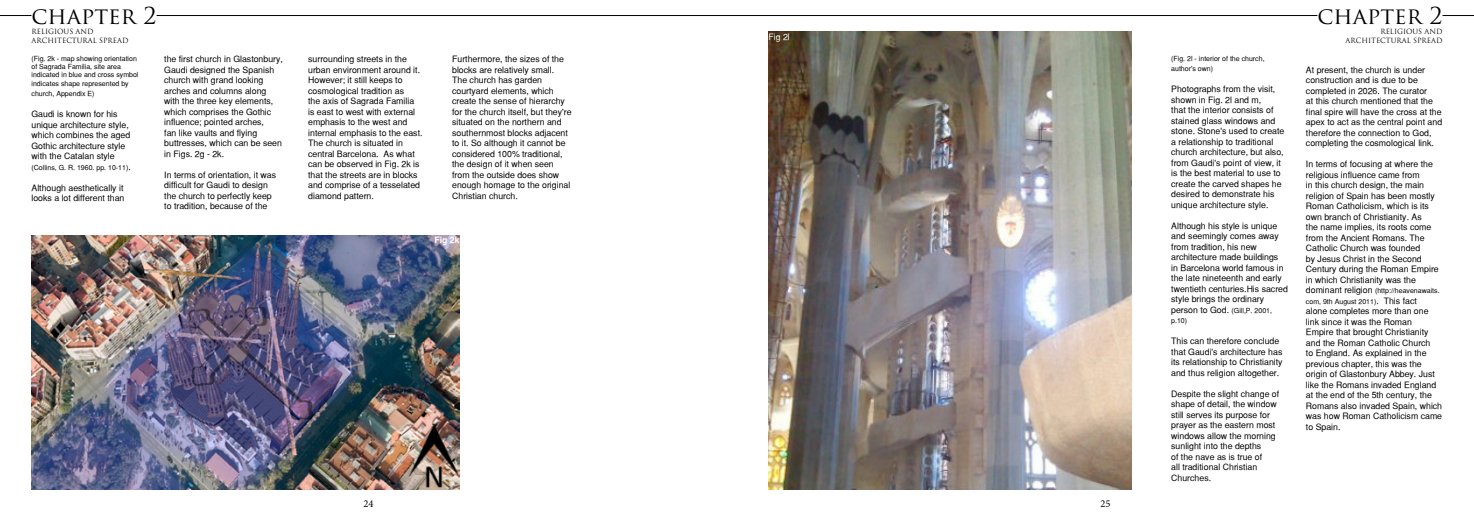
<style>
.page{position:relative;width:1474px;height:521px;background:#fff}
.page>*{position:absolute;margin:0;border:0;box-sizing:border-box;transform-origin:0 0}
.t1{font:22.75px "Trajan Pro";color:#000101}
.t2{font:10.5px "Minion Pro";color:#000}
.t3{font:8.75px/10.5px "Sans Serif";color:#000101}
.t4{font:700 8.75px "Sans Serif";color:#fff}
.t5{font:8.75px "Sans Serif";color:#fff}
.t6{font:7px/8.4px "Sans Serif";color:#000101}
.t7{font:7px/8.4px "Trajan Pro";color:#000101}
.s1{font-size:8.75px}
</style>
<div class="page">
<hr style="left:0;top:15px;width:31px;height:1px;background:#000">
<hr style="left:1442px;top:15px;width:31px;height:1px;background:#000">
<hr style="left:156px;top:15px;width:1161px;height:1px;background:#000">
<img style="left:32px;top:235px;width:427px;height:254px">
<img style="left:408px;top:424px;width:51px;height:63px">
<img style="left:768px;top:32px;width:363px;height:457px">
<h1 class="t1" style="left:32px;top:1px;width:126px">chapter 2</h1>
<p class="t7" style="left:32px;top:28px;width:98px">RELIGIOUS AND<br>ARCHITECTURAL SPREAD</p>
<p class="t6" style="left:32px;top:54px;width:108px">(Fig. 2k - map showing orientation of Sagrada Familia, site area indicated in blue and cross symbol indicates shape represented by</p>
<p class="t6" style="left:32px;top:90px;width:65px">church, Appendix E)</p>
<p class="t3" style="left:32px;top:109px;width:100px">Gaudi is known for his unique architecture style, which combines the aged<br>Gothic architecture style with the Catalan style</p>
<p class="t6" style="left:32px;top:163px;width:101px">(Collins, G. R. 1960. pp. 10-11)<span class="s1">.</span></p>
<p class="t3" style="left:32px;top:182px;width:94px">Although aesthetically it looks a lot different than</p>
<p class="t3" style="left:164px;top:54px;width:120px">the first church in Glastonbury,<br>Gaudi designed the Spanish church with grand looking arches and columns along with the three key elements, which comprises the Gothic influence; pointed arches,<br>fan like vaults and flying buttresses, which can be seen in Figs. 2g - 2k.</p>
<p class="t3" style="left:164px;top:169px;width:113px">In terms of orientation, it was difficult for Gaudi to design the church to perfectly keep to tradition, because of the</p>
<p class="t5" style="left:768px;top:32px;width:23px">Fig 2l</p>
<p class="t3" style="left:308px;top:54px;width:116px">surrounding streets in the urban environment around it.<br>However; it still keeps to cosmological tradition as<br>the axis of Sagrada Familia is east to west with external emphasis to the west and internal emphasis to the east.<br>The church is situated in central Barcelona. As what can be observed in Fig. 2k is that the streets are in blocks and comprise of a tesselated diamond pattern.</p>
<p class="t3" style="left:452px;top:54px;width:121px">Furthermore, the sizes of the blocks are relatively small.<br>The church has garden courtyard elements, which create the sense of hierarchy for the church itself, but they're situated on the northern and southernmost blocks adjacent to it. So although it cannot be considered 100% traditional, the design of it when seen from the outside does show enough homage to the original<br>Christian church.</p>
<p class="t6" style="left:1171px;top:53px;width:95px;line-height:10.5px">(Fig. 2l - interior of the church, author's own)</p>
<p class="t3" style="left:1171px;top:84px;width:115px">Photographs from the visit, shown in Fig. 2l and m,<br>that the interior consists of stained glass windows and stone. Stone's used to create a relationship to traditional church architecture, but also, from Gaudi's point of view, it is the best material to use to create the carved shapes he desired to demonstrate his unique architecture style.</p>
<p class="t3" style="left:1171px;top:220px;width:118px">Although his style is unique and seemingly comes away from tradition, his new architecture made buildings<br>in Barcelona world famous in the late nineteenth and early twentieth centuries.His sacred style brings the ordinary</p>
<p class="t6" style="left:1171px;top:305px;width:102px;line-height:10.5px"><span class="s1">person to God.</span> (Gill,P. 2001, p.10)</p>
<p class="t3" style="left:1171px;top:336px;width:113px">This can therefore conclude that Gaudi's architecture has its relationship to Christianity and thus religion altogether.</p>
<p class="t3" style="left:1171px;top:388px;width:109px">Despite the slight change of shape of detail, the window still serves its purpose for prayer as the eastern most windows allow the morning sunlight into the depths<br>of the nave as is true of<br>all traditional Christian<br>Churches.</p>
<p class="t4" style="left:434px;top:235px;width:27px">Fig 2k</p>
<p class="t2" style="left:363px;top:496px;width:12px">24</p>
<p class="t2" style="left:1100px;top:496px;width:12px">25</p>
<h1 class="t1" style="left:1317px;top:1px;width:126px">chapter 2</h1>
<p class="t7" style="left:1345px;top:28px;width:98px;text-align:right">RELIGIOUS AND<br>ARCHITECTURAL SPREAD</p>
<p class="t3" style="left:1305px;top:64px;width:138px">At present, the church is under construction and is due to be completed in 2026. The curator<br>at this church mentioned that the final spire will have the cross at the apex to act as the central point and therefore the connection to God, completing the cosmological link.</p>
<p class="t3" style="left:1305px;top:159px;width:134px">In terms of focusing at where the religious influence came from<br>in this church design, the main religion of Spain has been mostly<br>Roman Catholicism, which is its own branch of Christianity. As<br>the name implies, its roots come from the Ancient Romans. The<br>Catholic Church was founded<br>by Jesus Christ in the Second<br>Century during the Roman Empire in which Christianity was the</p>
<p class="t6" style="left:1305px;top:285px;width:135px;line-height:10.5px"><span class="s1">dominant religion</span> (http://heavenawaits. com, 9th August 2011)<span class="s1">. This fact</span></p>
<p class="t3" style="left:1305px;top:306px;width:138px">alone completes more than one link since it was the Roman<br>Empire that brought Christianity and the Roman Catholic Church<br>to England. As explained in the previous chapter, this was the origin of Glastonbury Abbey. Just like the Romans invaded England at the end of the 5th century, the<br>Romans also invaded Spain, which was how Roman Catholicism came to Spain.</p>
</div>
